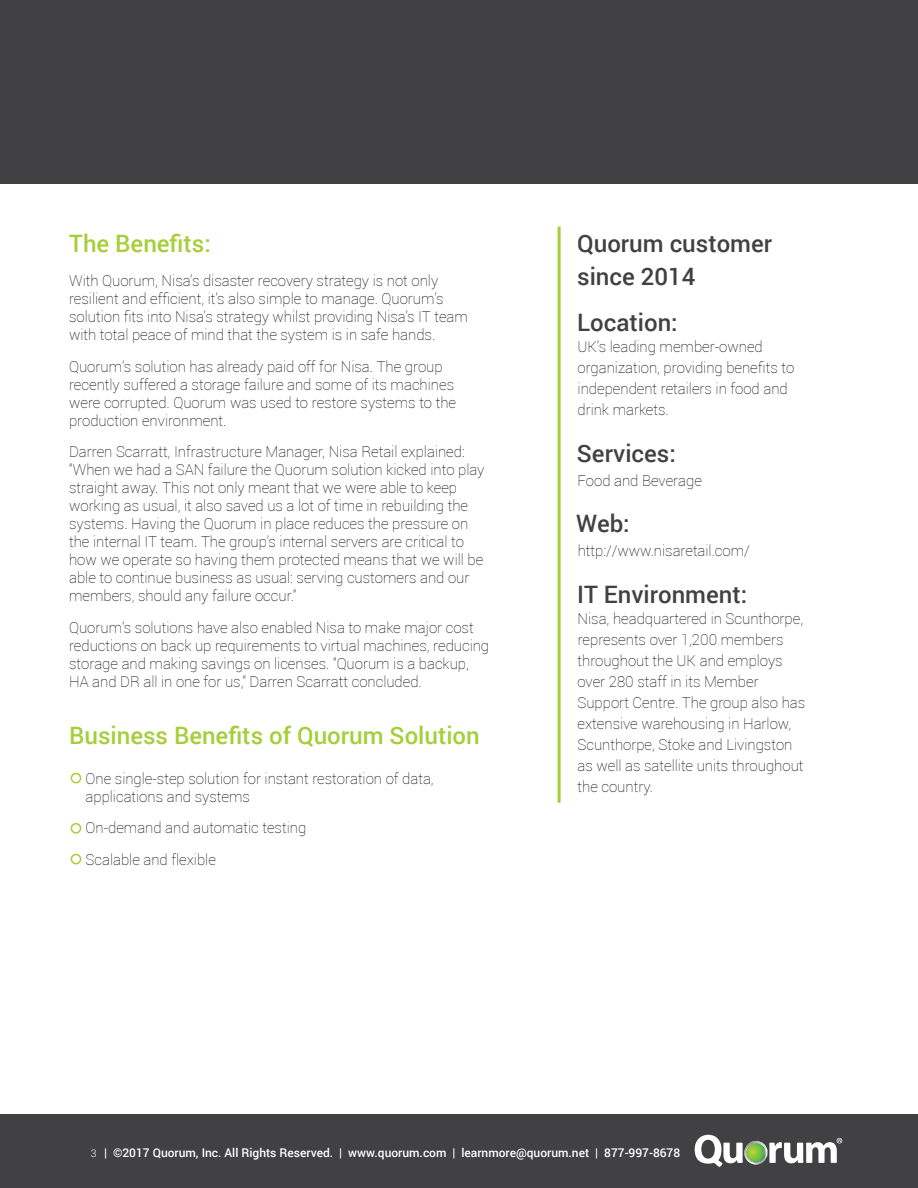
<style>
.page{position:relative;width:918px;height:1188px;background:#fff}
.page>*{position:absolute;margin:0;border:0;box-sizing:border-box;transform-origin:0 0}
.t1{font:500 24px/33px "Roboto";color:#414042}
.t2{font:500 24px "Roboto";color:#a6ce39}
.t3{font:100 15px/18px "Roboto";color:#000}
.t4{font:500 12px "Roboto";color:#fff}
.s1{font-weight:300;font-size:10.5px}
</style>
<div class="page">
<div style="left:0;top:1115px;width:918px;height:73px;background:#414042"></div>
<svg style="left:695px;top:1135px;width:147px;height:32px"></svg>
<div style="left:0;top:0;width:918px;height:184px;background:#414042"></div>
<hr style="left:558px;top:227px;width:3px;height:576px;background:#a6ce39">
<div style="left:71px;top:773px;width:10px;height:10px;border:2px solid #a6ce39;border-radius:50%"></div>
<div style="left:71px;top:823px;width:10px;height:11px;border:2px solid #a6ce39;border-radius:50%"></div>
<div style="left:71px;top:854px;width:10px;height:10px;border:2px solid #a6ce39;border-radius:50%"></div>
<h1 class="t2" style="left:69px;top:226px;width:143px">The Benefits:</h1>
<p class="t3" style="left:69px;top:272px;width:400px">With Quorum, Nisa’s disaster recovery strategy is not only resilient and efficient, it’s also simple to manage. Quorum’s solution fits into Nisa’s strategy whilst providing Nisa’s IT team with total peace of mind that the system is in safe hands.</p>
<p class="t3" style="left:69px;top:357px;width:389px">Quorum’s solution has already paid off for Nisa. The group recently suffered a storage failure and some of its machines were corrupted. Quorum was used to restore systems to the production environment.</p>
<p class="t3" style="left:69px;top:443px;width:417px">Darren Scarratt, Infrastructure Manager, Nisa Retail explained: “When we had a SAN failure the Quorum solution kicked into play straight away. This not only meant that we were able to keep working as usual, it also saved us a lot of time in rebuilding the systems. Having the Quorum in place reduces the pressure on the internal IT team. The group’s internal servers are critical to how we operate so having them protected means that we will be able to continue business as usual: serving customers and our members, should any failure occur.”</p>
<p class="t3" style="left:69px;top:618px;width:422px">Quorum’s solutions have also enabled Nisa to make major cost reductions on back up requirements to virtual machines, reducing storage and making savings on licenses. “Quorum is a backup, HA and DR all in one for us,” Darren Scarratt concluded.</p>
<h1 class="t2" style="left:69px;top:719px;width:412px">Business Benefits of Quorum Solution</h1>
<p class="t3" style="left:86px;top:769px;width:350px">One single-step solution for instant restoration of data, applications and systems</p>
<p class="t3" style="left:86px;top:812px;width:222px;line-height:31.5px">On-demand and automatic testing<br>Scalable and flexible</p>
<h1 class="t1" style="left:577px;top:226px;width:196px">Quorum customer since 2014</h1>
<h1 class="t1" style="left:577px;top:305px;width:102px">Location:</h1>
<p class="t3" style="left:577px;top:336px;width:218px;line-height:21px">UK’s leading member-owned organization, providing benefits to independent retailers in food and drink markets.</p>
<h1 class="t1" style="left:577px;top:436px;width:100px">Services:</h1>
<p class="t3" style="left:578px;top:471px;width:126px">Food and Beverage</p>
<h1 class="t1" style="left:576px;top:506px;width:55px">Web:</h1>
<p class="t3" style="left:578px;top:541px;width:174px">http://www.nisaretail.com/</p>
<h1 class="t1" style="left:577px;top:577px;width:172px">IT Environment:</h1>
<p class="t3" style="left:577px;top:607px;width:229px;line-height:21px">Nisa, headquartered in Scunthorpe, represents over 1,200 members throughout the UK and employs over 280 staff in its Member<br>Support Centre. The group also has extensive warehousing in Harlow,<br>Scunthorpe, Stoke and Livingston as well as satellite units throughout the country.</p>
<p class="t4" style="left:91px;top:1144px;width:591px"><span class="s1">3</span> | ©2017 Quorum, Inc. All Rights Reserved. | www.quorum.com | learnmore@quorum.net | 877-997-8678</p>
</div>
